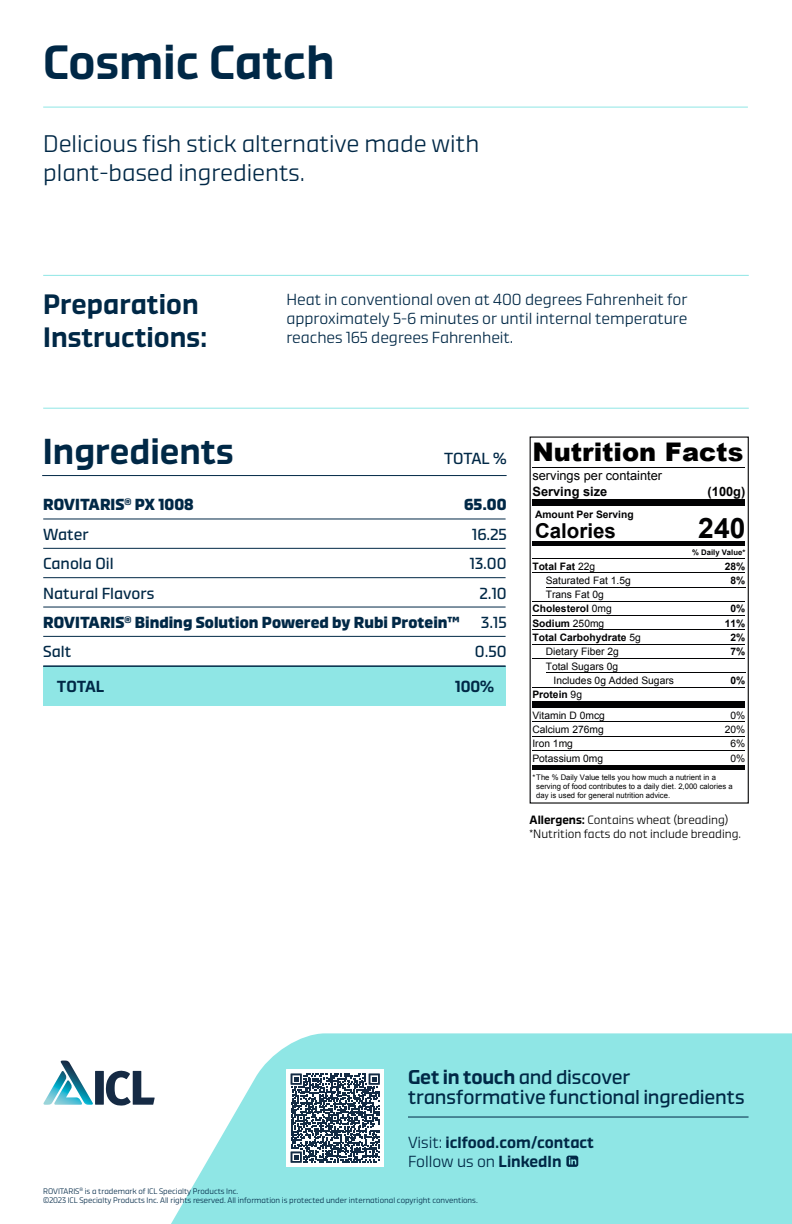
<style>
.page{position:relative;width:792px;height:1224px;background:#fff}
.page>*{position:absolute;margin:0;border:0;box-sizing:border-box;transform-origin:0 0}
.t1{font:500 48px "Demo";color:#002846}
.t2{font:500 36px "Demo";color:#002846}
.t3{font:700 28.2px "Arial";color:#020203}
.t4{font:500 28px/33.6px "Demo";color:#002846}
.t5{font:900 25.6px "Arial";color:#000}
.t6{font:300 24px/28.8px "Demo";color:#002846}
.t7{font:700 20.6px "Arial";color:#020203}
.t8{font:20px/20px "Demo";letter-spacing:-.01em;color:#002846}
.t9{font:300 16px/19.2px "Demo";color:#002846;text-align:justify}
.t10{font:700 16px/29.4px "Demo";color:#002846}
.t11{font:500 16px/19.2px "Demo";color:#002846}
.t12{font:16px/29.4px "Demo";color:#002846;text-align:right}
.t13{font:12.8px "Arial";color:#020203}
.t14{font:700 12.8px "Arial";color:#020203}
.t15{font:300 12px/14.4px "Demo";color:#000}
.t16{font:10.2px/14.2px "Arial";color:#020203}
.t17{font:700 10.2px "Arial";color:#020203}
.t18{font:300 8px/9.6px "Demo";color:#002846}
.t19{font:7.6px/9px "Arial";color:#020203}
.t20{font:700 7.6px "Arial";color:#020203}
.s1{font-weight:400}
.s2{font-weight:700}
.s3{font-weight:500}
.s4{font-weight:300}
</style>
<div class="page">
<svg style="left:61px;top:1033px;width:731px;height:191px;fill:#8fe6e5"></svg>
<svg style="left:43px;top:1061px;width:112px;height:45px"></svg>
<hr style="left:43px;top:107px;width:705px;height:1px;background:#8fe6e5">
<hr style="left:43px;top:275px;width:706px;height:1px;background:#8fe6e5">
<svg style="left:530px;top:437px;width:219px;height:367px"></svg>
<hr style="left:532px;top:467px;width:213px;height:1px;background:#020203">
<div style="left:532px;top:499px;width:213px;height:6px;background:#020203"></div>
<div style="left:532px;top:541px;width:213px;height:5px;background:#020203"></div>
<hr style="left:532px;top:559px;width:213px;height:1px;background:#020203">
<hr style="left:532px;top:573px;width:213px;height:1px;background:#020203">
<hr style="left:546px;top:587px;width:199px;height:1px;background:#020203">
<hr style="left:532px;top:601px;width:213px;height:1px;background:#020203">
<hr style="left:532px;top:616px;width:213px;height:1px;background:#020203">
<hr style="left:532px;top:630px;width:213px;height:1px;background:#020203">
<hr style="left:532px;top:644px;width:213px;height:1px;background:#020203">
<hr style="left:532px;top:658px;width:213px;height:1px;background:#020203">
<hr style="left:546px;top:673px;width:199px;height:1px;background:#020203">
<div style="left:532px;top:701px;width:213px;height:7px;background:#020203"></div>
<hr style="left:532px;top:722px;width:213px;height:1px;background:#020203">
<hr style="left:532px;top:737px;width:213px;height:1px;background:#020203">
<hr style="left:532px;top:750px;width:213px;height:1px;background:#020203">
<hr style="left:532px;top:687px;width:213px;height:1px;background:#020203">
<hr style="left:532px;top:766px;width:213px;height:4px;background:#020203">
<hr style="left:42px;top:475px;width:465px;height:1px;background:#002846">
<hr style="left:43px;top:519px;width:463px;height:1px;background:#002846">
<hr style="left:43px;top:548px;width:463px;height:1px;background:#002846">
<hr style="left:43px;top:577px;width:463px;height:1px;background:#002846">
<hr style="left:43px;top:607px;width:463px;height:1px;background:#002846">
<hr style="left:43px;top:636px;width:463px;height:1px;background:#002846">
<hr style="left:408px;top:1117px;width:341px;height:1px;background:#002846">
<svg style="left:566px;top:1156px;width:12px;height:11px"></svg>
<hr style="left:43px;top:408px;width:706px;height:1px;background:#8fe6e5">
<div style="left:43px;top:667px;width:463px;height:39px;background:#8fe6e5"></div>
<hr style="left:43px;top:666px;width:463px;height:1px;background:#002846">
<div style="left:286px;top:1069px;width:98px;height:98px;background:#fff"></div>
<svg style="left:290px;top:1073px;width:90px;height:90px"></svg>
<h1 class="t1" style="left:43px;top:32px;width:293px">Cosmic Catch</h1>
<h3 class="t6" style="left:43px;top:129px;width:438px">Delicious fish stick alternative made with plant-based ingredients.</h3>
<h3 class="t4" style="left:43px;top:287px;width:166px">Preparation<br>Instructions:</h3>
<h3 class="t9" style="left:286px;top:290px;width:403px">Heat in conventional oven at 400 degrees Fahrenheit for approximately 5-6 minutes or until internal temperature reaches 165 degrees Fahrenheit.</h3>
<h2 class="t2" style="left:43px;top:428px;width:192px">Ingredients</h2>
<h3 class="t10" style="left:43px;top:490px;width:418px">ROVITARIS<sup>®</sup> PX 1008<br><span class="s1">Water<br>Canola Oil<br>Natural Flavors<br></span>ROVITARIS<sup>®</sup> Binding Solution Powered by Rubi Protein™<br><span class="s1">Salt</span></h3>
<h3 class="t10" style="left:464px;top:490px;width:44px">65.00</h3>
<h3 class="t12" style="left:444px;top:443px;width:64px">TOTAL %</h3>
<h3 class="t12" style="left:470px;top:519px;width:38px">16.25<br>13.00<br>2.10<br>3.15<br>0.50</h3>
<h3 class="t11" style="left:57px;top:677px;width:49px">TOTAL</h3>
<h3 class="t11" style="left:455px;top:677px;width:41px">100%</h3>
<h3 class="t5" style="left:532px;top:433px;width:212px">Nutrition Facts</h3>
<h3 class="t13" style="left:532px;top:467px;width:131px">servings per containter</h3>
<h3 class="t14" style="left:532px;top:483px;width:76px">Serving size</h3>
<h3 class="t14" style="left:708px;top:483px;width:39px">(100g)</h3>
<p class="t17" style="left:535px;top:507px;width:100px">Amount Per Serving</p>
<h3 class="t7" style="left:535px;top:517px;width:82px">Calories</h3>
<h3 class="t3" style="left:698px;top:510px;width:49px">240</h3>
<p class="t20" style="left:692px;top:548px;width:55px">% Daily Value*</p>
<p class="t17" style="left:532px;top:559px;width:64px">Total Fat <span class="s1">22g</span></p>
<p class="t17" style="left:725px;top:559px;width:22px">28%</p>
<p class="t16" style="left:546px;top:573px;width:87px">Saturated Fat 1.5g</p>
<p class="t17" style="left:731px;top:574px;width:16px">8%</p>
<p class="t17" style="left:532px;top:602px;width:81px">Cholesterol <span class="s1">0mg</span></p>
<p class="t17" style="left:731px;top:602px;width:16px">0%</p>
<p class="t17" style="left:532px;top:616px;width:73px">Sodium <span class="s1">250mg</span></p>
<p class="t17" style="left:725px;top:616px;width:22px">11%</p>
<p class="t17" style="left:532px;top:631px;width:110px">Total Carbohydrate <span class="s1">5g</span></p>
<p class="t17" style="left:731px;top:631px;width:16px">2%</p>
<p class="t16" style="left:546px;top:645px;width:74px">Dietary Fiber 2g</p>
<p class="t16" style="left:546px;top:588px;width:60px">Trans Fat 0g</p>
<p class="t17" style="left:731px;top:645px;width:16px">7%</p>
<p class="t17" style="left:731px;top:674px;width:16px">0%</p>
<p class="t16" style="left:546px;top:659px;width:74px">Total Sugars 0g</p>
<p class="t16" style="left:532px;top:673px;width:143px;text-indent:21px">Includes 0g Added Sugars<br><span class="s2">Protein</span> 9g</p>
<p class="t16" style="left:532px;top:708px;width:74px">Vitamin D 0mcg</p>
<p class="t16" style="left:731px;top:708px;width:16px">0%</p>
<p class="t16" style="left:532px;top:723px;width:73px">Calcium 276mg</p>
<p class="t16" style="left:725px;top:723px;width:22px">20%</p>
<p class="t16" style="left:532px;top:737px;width:42px">Iron 1mg</p>
<p class="t16" style="left:731px;top:737px;width:16px">6%</p>
<p class="t16" style="left:532px;top:751px;width:72px">Potassium 0mg</p>
<p class="t16" style="left:731px;top:751px;width:16px">0%</p>
<p class="t19" style="left:532px;top:773px;width:185px">*The % Daily Value tells you how much a nutrient in a</p>
<p class="t19" style="left:536px;top:782px;width:198px">serving of food contributes to a daily diet. 2,000 calories a day is used for general nutrition advice.</p>
<h3 class="t15" style="left:530px;top:813px;width:213px"><span class="s3">Allergens:</span> Contains wheat (breading) *Nutrition facts do not include breading.</h3>
<h3 class="t8" style="left:408px;top:1067px;width:338px"><span class="s3">Get in touch</span> and discover transformative functional ingredients</h3>
<h3 class="t11" style="left:408px;top:1132px;width:188px"><span class="s4">Visit:</span> iclfood.com/contact<br><span class="s4">Follow us on</span> LinkedIn</h3>
<p class="t18" style="left:43px;top:1186px;width:436px">ROVITARIS<sup>®</sup> is a trademark of ICL Specialty Products Inc.<br>©2023 ICL Specialty Products Inc. All rights reserved. All information is protected under international copyright conventions.</p>
</div>
